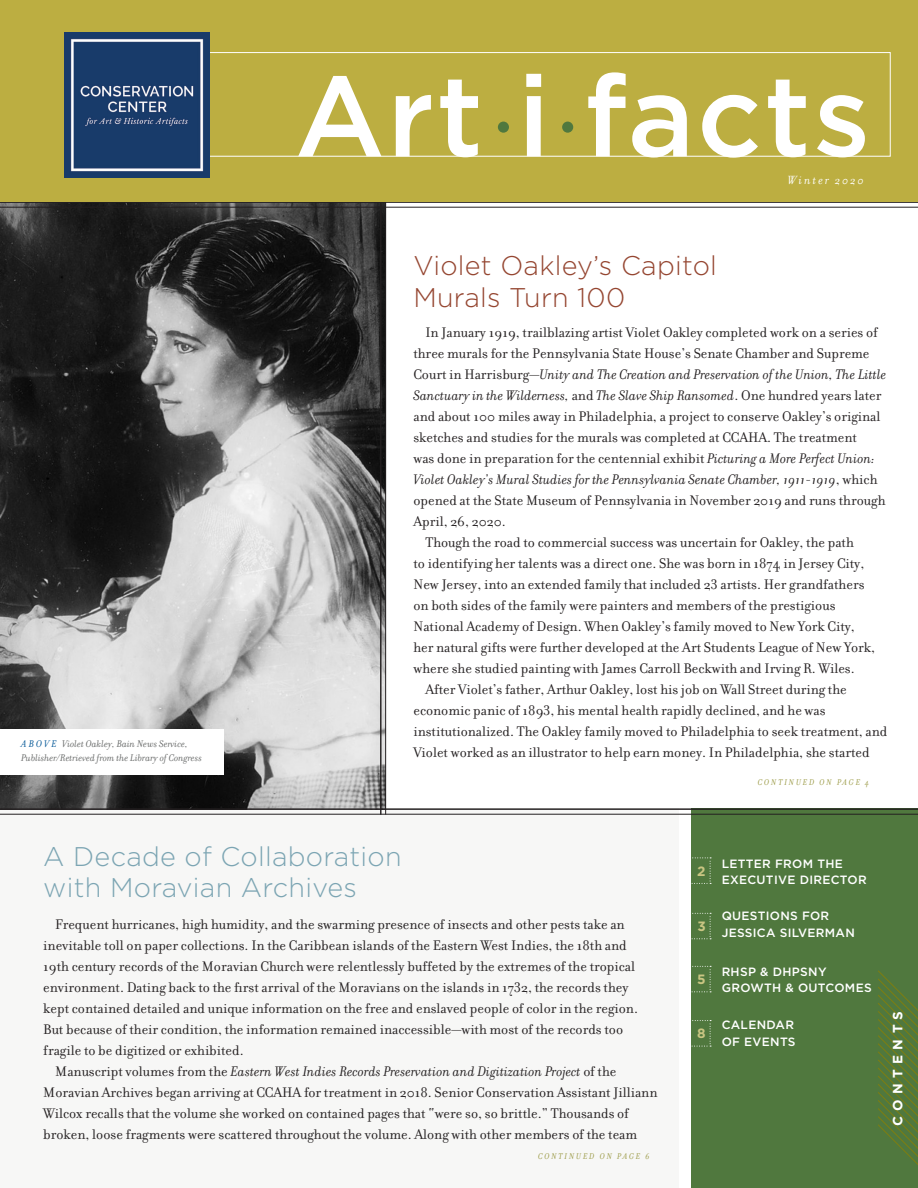
<style>
.page{position:relative;width:918px;height:1188px;background:#fff}
.page>*{position:absolute;margin:0;border:0;box-sizing:border-box;transform-origin:0 0}
.t1{font:500 114px "Gotham";letter-spacing:.02em;color:#fff}
.body{font:300 27px/31.5px "Gotham";letter-spacing:.01em;color:#7ca5b3}
.body-2{font:300 27px/31.5px "Gotham";letter-spacing:.01em;color:#954631}
.new_-_body{font:15px/21px "Filosofia";color:#231f20}
.t2{font:700 13.5px "Gotham";letter-spacing:.4em;color:#fff}
.t3{font:700 13.5px "Gotham";color:#c9c582}
.t4{font:italic 12.75px "Filosofia";letter-spacing:.16em;color:#fff}
.t5{font:500 12px/16.5px "Gotham";letter-spacing:.025em;color:#fff}
.t6{font:italic 10.5px/13.5px "Filosofia";color:#656766}
.t7{font:italic 9px "Filosofia";letter-spacing:.2em;color:#9a9944}
.s1{color:#005595}
.s2{font-style:italic}
</style>
<div class="page">
<div style="left:0;top:809px;width:690px;height:379px;background:#f7f7f6"></div>
<img style="left:0;top:203px;width:385px;height:606px">
<div style="left:0;top:729px;width:224px;height:46px;background:#fff"></div>
<div style="left:684px;top:809px;width:234px;height:379px;background:#50783e"></div>
<svg style="left:690px;top:966px;width:21px;height:26px"></svg>
<svg style="left:690px;top:913px;width:21px;height:26px"></svg>
<svg style="left:690px;top:858px;width:21px;height:26px"></svg>
<svg style="left:690px;top:1020px;width:21px;height:27px"></svg>
<div style="left:679px;top:745px;width:11px;height:443px;background:#fff"></div>
<svg style="left:878px;top:970px;width:40px;height:195px"></svg>
<hr style="left:0;top:809px;width:918px;height:1px;background:#231f20">
<hr style="left:0;top:814px;width:918px;height:1px;background:#231f20">
<hr style="left:0;top:202px;width:918px;height:1px;background:#231f20">
<hr style="left:0;top:207px;width:918px;height:1px;background:#231f20">
<hr style="left:380px;top:202px;width:1px;height:613px;background:#231f20">
<hr style="left:385px;top:202px;width:1px;height:613px;background:#231f20">
<div style="left:0;top:0;width:918px;height:202px;background:#bcae41"></div>
<div style="left:120px;top:52px;width:771px;height:105px;border:1px solid #fff"></div>
<div style="left:498px;top:122px;width:11px;height:11px;background:#50783e;border-radius:50%"></div>
<div style="left:562px;top:122px;width:11px;height:11px;background:#50783e;border-radius:50%"></div>
<img style="left:64px;top:33px;width:146px;height:145px">
<p class="t1" style="left:295px;top:51px;width:577px">Art i facts</p>
<p class="t4" style="left:788px;top:173px;width:78px">Winter 2020</p>
<p class="t6" style="left:21px;top:737px;width:182px"><span class="s1">A B O VE</span> Violet Oakley, Bain News Service,<br>Publisher/Retrieved from the Library of Congress</p>
<p class="body-2" style="left:413px;top:250px;width:305px">Violet Oakley’s Capitol<br>Murals Turn 100</p>
<p class="new_-_body" style="left:413px;top:322px;width:474px;text-indent:12px">In January 1919, trailblazing artist Violet Oakley completed work on a series of three murals for the Pennsylvania State House’s Senate Chamber and Supreme Court in Harrisburg—<span class="s2">Unity and The Creation and Preservation of the Union, The Little Sanctuary in the Wilderness,</span> and <span class="s2">The Slave Ship Ransomed</span>. One hundred years later and about 100 miles away in Philadelphia, a project to conserve Oakley’s original sketches and studies for the murals was completed at CCAHA. The treatment<br>was done in preparation for the centennial exhibit <span class="s2">Picturing a More Perfect Union:<br>Violet Oakley’s Mural Studies for the Pennsylvania Senate Chamber, 1911-1919</span>, which opened at the State Museum of Pennsylvania in November 2019 and runs through April, 26, 2020.</p>
<p class="new_-_body" style="left:413px;top:532px;width:463px;text-indent:12px">Though the road to commercial success was uncertain for Oakley, the path<br>to identifying her talents was a direct one. She was born in 1874 in Jersey City, New Jersey, into an extended family that included 23 artists. Her grandfathers on both sides of the family were painters and members of the prestigious National Academy of Design. When Oakley’s family moved to New York City, her natural gifts were further developed at the Art Students League of New York, where she studied painting with James Carroll Beckwith and Irving R. Wiles.</p>
<p class="new_-_body" style="left:413px;top:679px;width:476px;text-indent:12px">After Violet’s father, Arthur Oakley, lost his job on Wall Street during the economic panic of 1893, his mental health rapidly declined, and he was institutionalized. The Oakley family moved to Philadelphia to seek treatment, and Violet worked as an illustrator to help earn money. In Philadelphia, she started</p>
<p class="t7" style="left:758px;top:777px;width:113px">CONTINUED ON PAGE 4</p>
<p class="body" style="left:43px;top:840px;width:360px">A Decade of Collaboration with Moravian Archives</p>
<p class="new_-_body" style="left:43px;top:914px;width:596px;text-indent:12px">Frequent hurricanes, high humidity, and the swarming presence of insects and other pests take an inevitable toll on paper collections. In the Caribbean islands of the Eastern West Indies, the 18th and 19th century records of the Moravian Church were relentlessly buffeted by the extremes of the tropical environment. Dating back to the first arrival of the Moravians on the islands in 1732, the records they kept contained detailed and unique information on the free and enslaved people of color in the region.<br>But because of their condition, the information remained inaccessible—with most of the records too fragile to be digitized or exhibited.</p>
<p class="new_-_body" style="left:43px;top:1061px;width:616px;text-indent:12px">Manuscript volumes from the <span class="s2">Eastern West Indies Records Preservation and Digitization Project</span> of the Moravian Archives began arriving at CCAHA for treatment in 2018. Senior Conservation Assistant Jilliann Wilcox recalls that the volume she worked on contained pages that “were so, so brittle.” Thousands of broken, loose fragments were scattered throughout the volume. Along with other members of the team</p>
<p class="t7" style="left:538px;top:1152px;width:113px">CONTINUED ON PAGE 6</p>
<p class="t3" style="left:697px;top:863px;width:10px">2</p>
<p class="t3" style="left:697px;top:918px;width:10px">3</p>
<p class="t3" style="left:697px;top:971px;width:10px">5</p>
<p class="t3" style="left:697px;top:1026px;width:10px">8</p>
<p class="t5" style="left:722px;top:855px;width:147px">LETTER FROM THE<br>EXECUTIVE DIRECTOR</p>
<p class="t5" style="left:722px;top:907px;width:135px">QUESTIONS FOR<br>JESSICA SILVERMAN</p>
<p class="t5" style="left:722px;top:963px;width:152px">RHSP &amp; DHPSNY<br>GROWTH &amp; OUTCOMES</p>
<p class="t5" style="left:722px;top:1016px;width:75px">CALENDAR<br>OF EVENTS</p>
<p class="t2" style="left:890px;top:1126px;width:117px;rotate:-90deg">CONTENTS</p>
</div>
